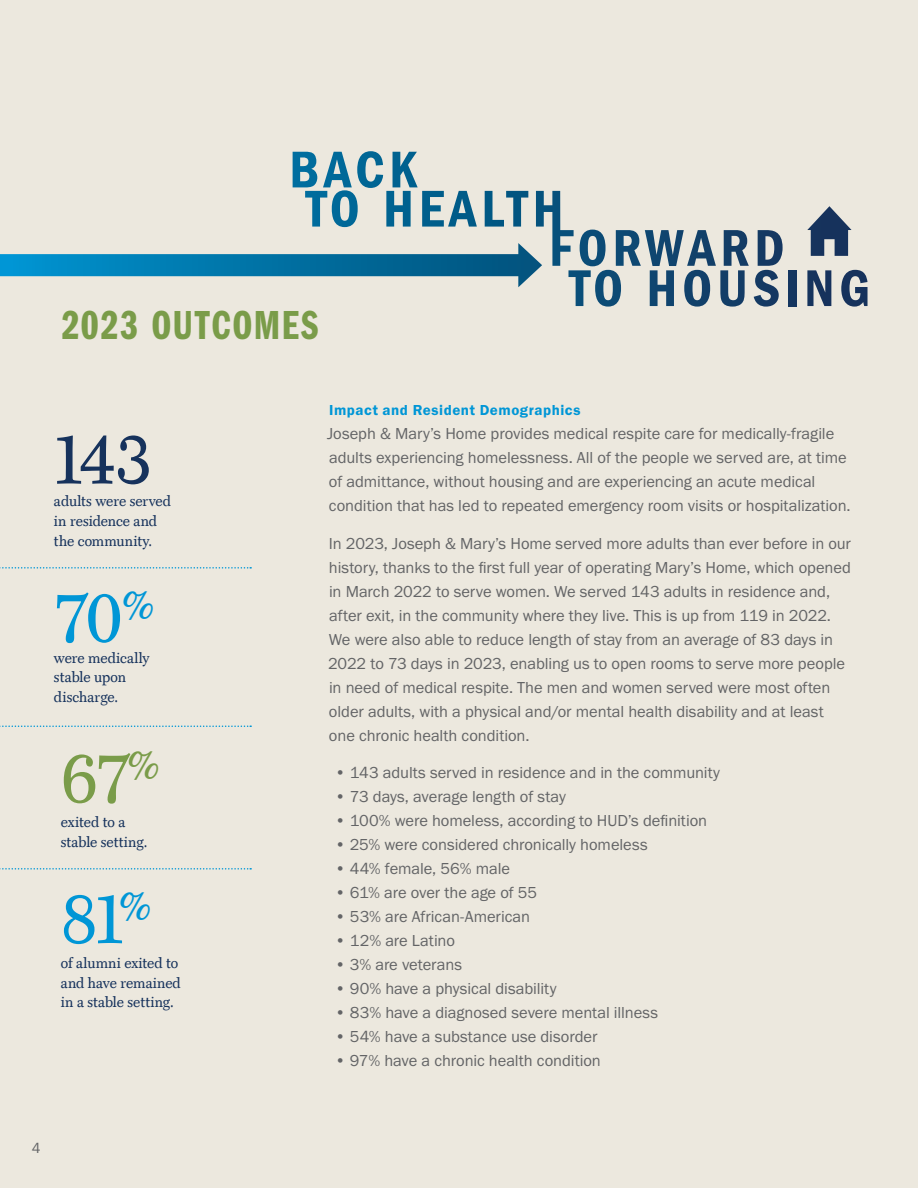
<style>
.page{position:relative;width:918px;height:1188px;background:#ece8de}
.page>*{position:absolute;margin:0;border:0;box-sizing:border-box;transform-origin:0 0}
.t1{font:69.15px "Mt.Augustine Roman";color:#0096d6}
.t2{font:69.15px "Mt.Augustine Roman";color:#16325c}
.t3{font:69.15px "Mt.Augustine Roman";color:#7a9c49}
.t4{font:42px "Franklin Gothic URW Com Dem";letter-spacing:.04em;color:#7a9c49}
.t5{font:16.5px/24px "Franklin Gothic URW Boo";letter-spacing:-.005em;color:#636466}
.t6{font:15px "Franklin Gothic URW Dem";letter-spacing:.035em;color:#0096d6}
.t7{font:15px "Franklin Gothic URW Boo";color:#636466}
.t8{font:14.7px/19.8px "Mt.Augustine Roman";letter-spacing:.005em;color:#16325c}
</style>
<div class="page">
<svg style="left:0;top:567px;width:251px;height:2px"></svg>
<svg style="left:0;top:726px;width:251px;height:1px"></svg>
<svg style="left:0;top:868px;width:251px;height:2px"></svg>
<div style="left:788px;top:270px;width:8px;height:36px;background:#15365f"></div>
<svg style="left:807px;top:270px;width:24px;height:36px"></svg>
<svg style="left:841px;top:270px;width:27px;height:37px"></svg>
<svg style="left:0;top:151px;width:783px;height:156px"></svg>
<svg style="left:807px;top:206px;width:45px;height:50px"></svg>
<h2 class="t4" style="left:62px;top:295px;width:258px">2023 OUTCOMES</h2>
<h1 class="t2" style="left:54px;top:423px;width:99px">143</h1>
<p class="t8" style="left:54px;top:491px;width:119px">adults were served in residence and the community.</p>
<h1 class="t1" style="left:54px;top:581px;width:102px">70<sup>%</sup></h1>
<p class="t8" style="left:54px;top:648px;width:97px">were medically stable upon discharge.</p>
<h1 class="t3" style="left:61px;top:742px;width:101px">67<sup>%</sup></h1>
<p class="t8" style="left:61px;top:813px;width:88px">exited to a stable setting.</p>
<h1 class="t1" style="left:61px;top:882px;width:92px">81<sup>%</sup></h1>
<p class="t8" style="left:61px;top:953px;width:121px">of alumni exited to and have remained in a stable setting.</p>
<p class="t6" style="left:329px;top:401px;width:253px">Impact and Resident Demographics</p>
<p class="t5" style="left:327px;top:421px;width:525px">Joseph &amp; Mary’s Home provides medical respite care for medically-fragile adults experiencing homelessness. All of the people we served are, at time of admittance, without housing and are experiencing an acute medical condition that has led to repeated emergency room visits or hospitalization.</p>
<p class="t5" style="left:328px;top:531px;width:525px">In 2023, Joseph &amp; Mary’s Home served more adults than ever before in our history, thanks to the first full year of operating Mary’s Home, which opened in March 2022 to serve women. We served 143 adults in residence and, after exit, in the community where they live. This is up from 119 in 2022.<br>We were also able to reduce length of stay from an average of 83 days in 2022 to 73 days in 2023, enabling us to open rooms to serve more people in need of medical respite. The men and women served were most often older adults, with a physical and/or mental health disability and at least one chronic health condition.</p>
<p class="t5" style="left:335px;top:760px;width:387px">• 143 adults served in residence and in the community</p>
<p class="t5" style="left:335px;top:784px;width:233px">• 73 days, average length of stay</p>
<p class="t5" style="left:335px;top:808px;width:374px">• 100% were homeless, according to HUD’s definition</p>
<p class="t5" style="left:335px;top:832px;width:314px">• 25% were considered chronically homeless</p>
<p class="t5" style="left:335px;top:856px;width:177px">• 44% female, 56% male</p>
<p class="t5" style="left:335px;top:880px;width:204px">• 61% are over the age of 55</p>
<p class="t5" style="left:335px;top:904px;width:197px">• 53% are African-American</p>
<p class="t5" style="left:335px;top:928px;width:122px">• 12% are Latino</p>
<p class="t5" style="left:335px;top:952px;width:129px">• 3% are veterans</p>
<p class="t5" style="left:335px;top:976px;width:223px">• 90% have a physical disability</p>
<p class="t5" style="left:335px;top:1000px;width:325px">• 83% have a diagnosed severe mental illness</p>
<p class="t5" style="left:335px;top:1024px;width:264px">• 54% have a substance use disorder</p>
<p class="t5" style="left:335px;top:1048px;width:268px">• 97% have a chronic health condition</p>
<p class="t7" style="left:32px;top:1139px;width:10px">4</p>
</div>
